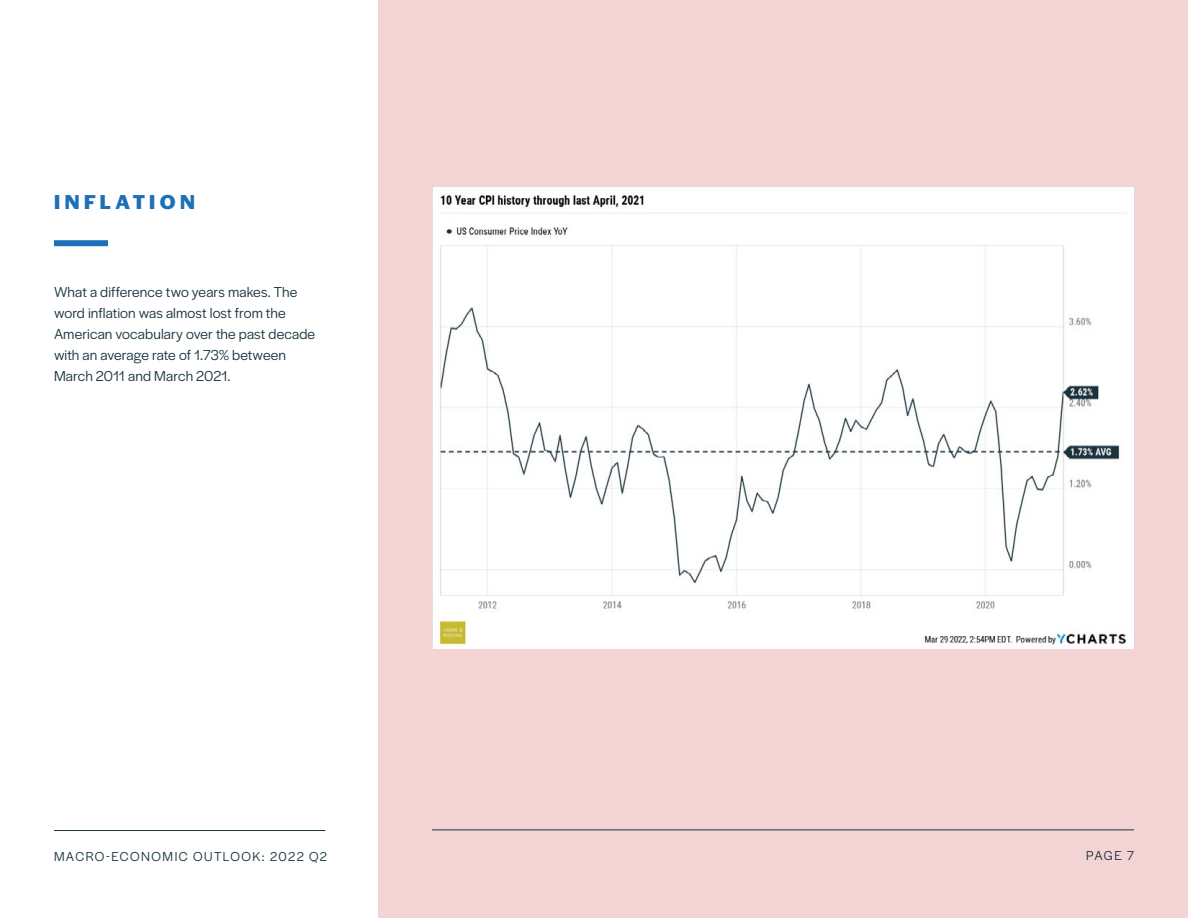
<style>
.page{position:relative;width:1188px;height:918px;background:#fff}
.page>*{position:absolute;margin:0;border:0;box-sizing:border-box;transform-origin:0 0}
.t1{font:700 21px "Halyard Display";letter-spacing:.205em;color:#1d70b7}
.t2{font:15px/21px "Halyard Display";letter-spacing:.01em;color:#1a333e}
.t3{font:13.5px "Halyard Display";letter-spacing:.11em;color:#1a333e}
</style>
<div class="page">
<div style="left:378px;top:0;width:810px;height:918px;background:#f4d3d4"></div>
<div style="left:54px;top:240px;width:54px;height:6px;background:#1d70b7"></div>
<img style="left:432px;top:187px;width:702px;height:461px">
<hr style="left:54px;top:830px;width:272px;height:1px;background:#1a333e">
<hr style="left:432px;top:829px;width:702px;height:1px;background:#1a333e">
<h1 class="t1" style="left:54px;top:187px;width:142px">INFLATION</h1>
<p class="t2" style="left:54px;top:281px;width:263px">What a difference two years makes. The word inflation was almost lost from the American vocabulary over the past decade with an average rate of 1.73% between March 2011 and March 2021.</p>
<p class="t3" style="left:54px;top:847px;width:274px">MACRO-ECONOMIC OUTLOOK: 2022 Q2</p>
<p class="t3" style="left:1086px;top:846px;width:49px">PAGE 7</p>
</div>
